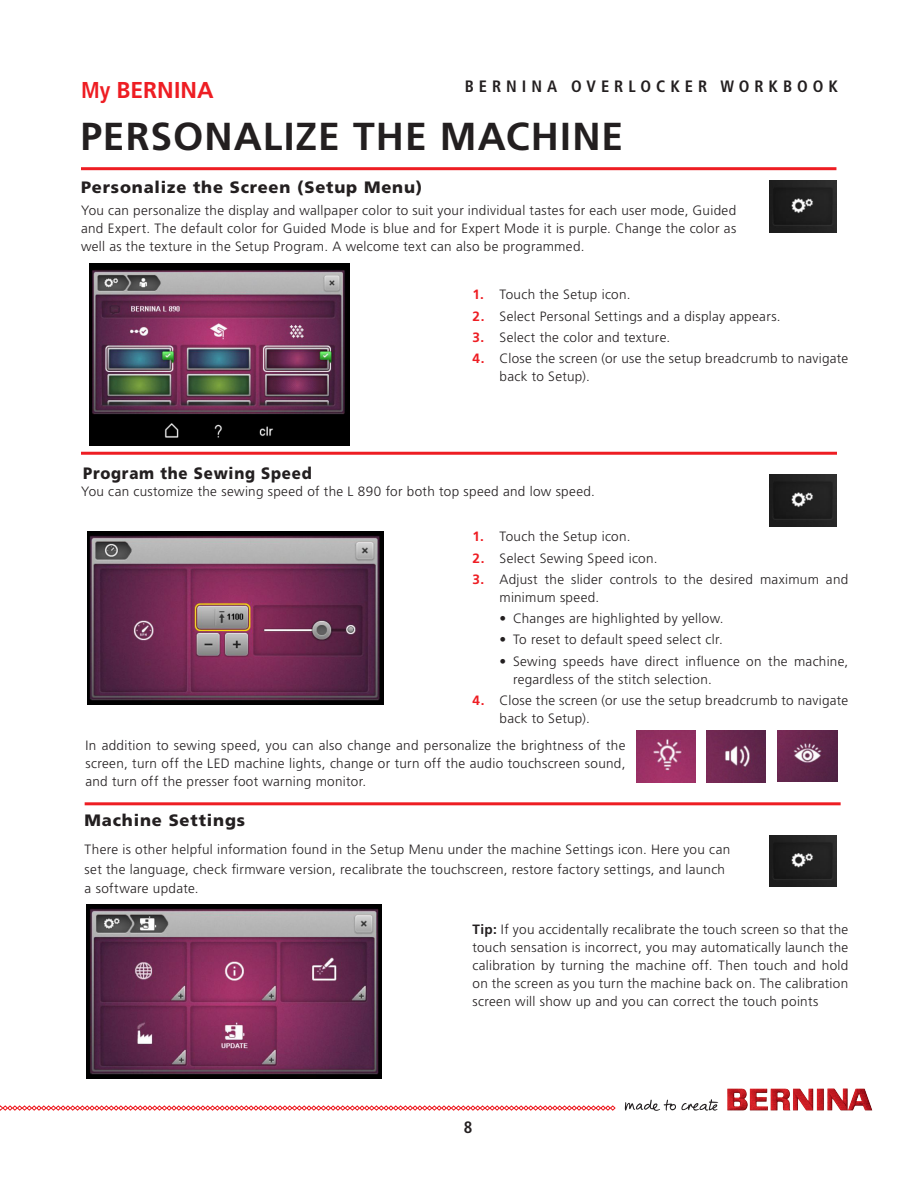
<style>
.page{position:relative;width:918px;height:1188px;background:#fff}
.page>*{position:absolute;margin:0;border:0;box-sizing:border-box;transform-origin:0 0}
.Page_titles{font:700 39px "Frutiger LT Std";letter-spacing:.025em;color:#231f20}
.t1{font:700 22.95px "Frutiger LT Std";letter-spacing:.005em;color:#ee1d23}
.Subheads_in_Black{font:900 16.5px "Frutiger LT Std";letter-spacing:.05em;color:#231f20}
.t2{font:700 condensed 16.5px "Frutiger LT Std";letter-spacing:.3em;color:#231f20}
.Subheads_in_Black-2{font:900 16.5px "Frutiger LT Std";letter-spacing:.05em;color:#231f20;scale:.91 1}
.Numbered_Instruction{font:300 13.5px/18px "Frutiger LT Std";letter-spacing:.025em;color:#231f20}
.Body_Paragraph{font:300 13.5px/18px "Frutiger LT Std";letter-spacing:.025em;color:#231f20;text-align:justify}
.Body_Text_Indents{font:300 13.5px/18px "Frutiger LT Std";letter-spacing:.02em;color:#231f20;text-align:justify}
.Body_Text_No_Inden{font:300 13.5px/19.5px "Frutiger LT Std";letter-spacing:.02em;color:#231f20}
.s1{font-stretch:condensed}
.s2{font-weight:700;color:#ee1d23}
.s3{font-weight:700}
</style>
<div class="page">
<svg style="left:0;top:1105px;width:616px;height:6px"></svg>
<svg style="left:625px;top:1099px;width:93px;height:12px"></svg>
<img style="left:727px;top:1089px;width:145px;height:21px">
<img style="left:770px;top:181px;width:67px;height:52px">
<img style="left:770px;top:475px;width:67px;height:51px">
<img style="left:770px;top:835px;width:67px;height:52px">
<hr style="left:81px;top:452px;width:756px;height:3px;background:#ee1d23">
<img style="left:636px;top:730px;width:60px;height:52px">
<img style="left:706px;top:730px;width:60px;height:52px">
<img style="left:778px;top:730px;width:59px;height:51px">
<img style="left:88px;top:531px;width:295px;height:174px">
<img style="left:86px;top:905px;width:296px;height:173px">
<img style="left:90px;top:264px;width:259px;height:182px">
<hr style="left:81px;top:167px;width:755px;height:3px;background:#ee1d23">
<hr style="left:85px;top:802px;width:756px;height:3px;background:#ee1d23">
<p class="t2" style="left:465px;top:77px;width:375px">BERNINA OVERLOCKER WORKBOOK</p>
<p class="Page_titles" style="left:80px;top:114px;width:544px">PERSONALIZE THE MACHINE</p>
<p class="Subheads_in_Black" style="left:81px;top:177px;width:343px">Personalize the Screen (Setup Menu)</p>
<p class="Body_Text_Indents" style="left:81px;top:202px;width:657px">You can personalize the display and wallpaper color to suit your individual tastes for each user mode, Guided and Expert. The default color for Guided Mode is blue and for Expert Mode it is purple. Change the color as well as the texture in the Setup Program. A welcome text can also be programmed.</p>
<h2 class="t1" style="left:81px;top:77px;width:134px"><span class="s1">My</span> BERNINA</h2>
<p class="Subheads_in_Black-2" style="left:83px;top:463px;width:253px">Program the Sewing Speed</p>
<p class="Numbered_Instruction" style="left:472px;top:286px;width:159px"><span class="s2">1.</span> Touch the Setup icon.</p>
<p class="Numbered_Instruction" style="left:472px;top:307px;width:310px"><span class="s2">2.</span> Select Personal Settings and a display appears.</p>
<p class="Numbered_Instruction" style="left:472px;top:328px;width:199px"><span class="s2">3.</span> Select the color and texture.</p>
<p class="Numbered_Instruction" style="left:500px;top:350px;width:350px;text-indent:-27px"><span class="s2">4.</span> Close the screen (or use the setup breadcrumb to navigate back to Setup).</p>
<p class="Body_Paragraph" style="left:81px;top:483px;width:515px">You can customize the sewing speed of the L 890 for both top speed and low speed.</p>
<p class="Numbered_Instruction" style="left:472px;top:528px;width:159px"><span class="s2">1.</span> Touch the Setup icon.</p>
<p class="Numbered_Instruction" style="left:472px;top:549px;width:187px"><span class="s2">2.</span> Select Sewing Speed icon.</p>
<p class="Numbered_Instruction" style="left:500px;top:571px;width:350px;text-indent:-27px"><span class="s2">3.</span> Adjust the slider controls to the desired maximum and minimum speed.</p>
<p class="Numbered_Instruction" style="left:500px;top:610px;width:226px">• Changes are highlighted by yellow.</p>
<p class="Numbered_Instruction" style="left:500px;top:631px;width:225px">• To reset to default speed select clr.</p>
<p class="Numbered_Instruction" style="left:513px;top:652px;width:337px;text-indent:-14px">• Sewing speeds have direct influence on the machine, regardless of the stitch selection.</p>
<p class="Numbered_Instruction" style="left:500px;top:691px;width:350px;text-indent:-27px"><span class="s2">4.</span> Close the screen (or use the setup breadcrumb to navigate back to Setup).</p>
<p class="Body_Paragraph" style="left:86px;top:736px;width:541px">In addition to sewing speed, you can also change and personalize the brightness of the screen, turn off the LED machine lights, change or turn off the audio touchscreen sound, and turn off the presser foot warning monitor.</p>
<p class="Subheads_in_Black" style="left:85px;top:811px;width:162px">Machine Settings</p>
<p class="Body_Text_No_Inden" style="left:85px;top:840px;width:647px">There is other helpful information found in the Setup Menu under the machine Settings icon. Here you can set the language, check firmware version, recalibrate the touchscreen, restore factory settings, and launch a software update.</p>
<p class="Numbered_Instruction" style="left:472px;top:921px;width:377px;text-align:justify"><span class="s3">Tip:</span> If you accidentally recalibrate the touch screen so that the touch sensation is incorrect, you may automatically launch the calibration by turning the machine off. Then touch and hold on the screen as you turn the machine back on. The calibration screen will show up and you can correct the touch points</p>
<p class="t2" style="left:464px;top:1117px;width:10px">8</p>
</div>
